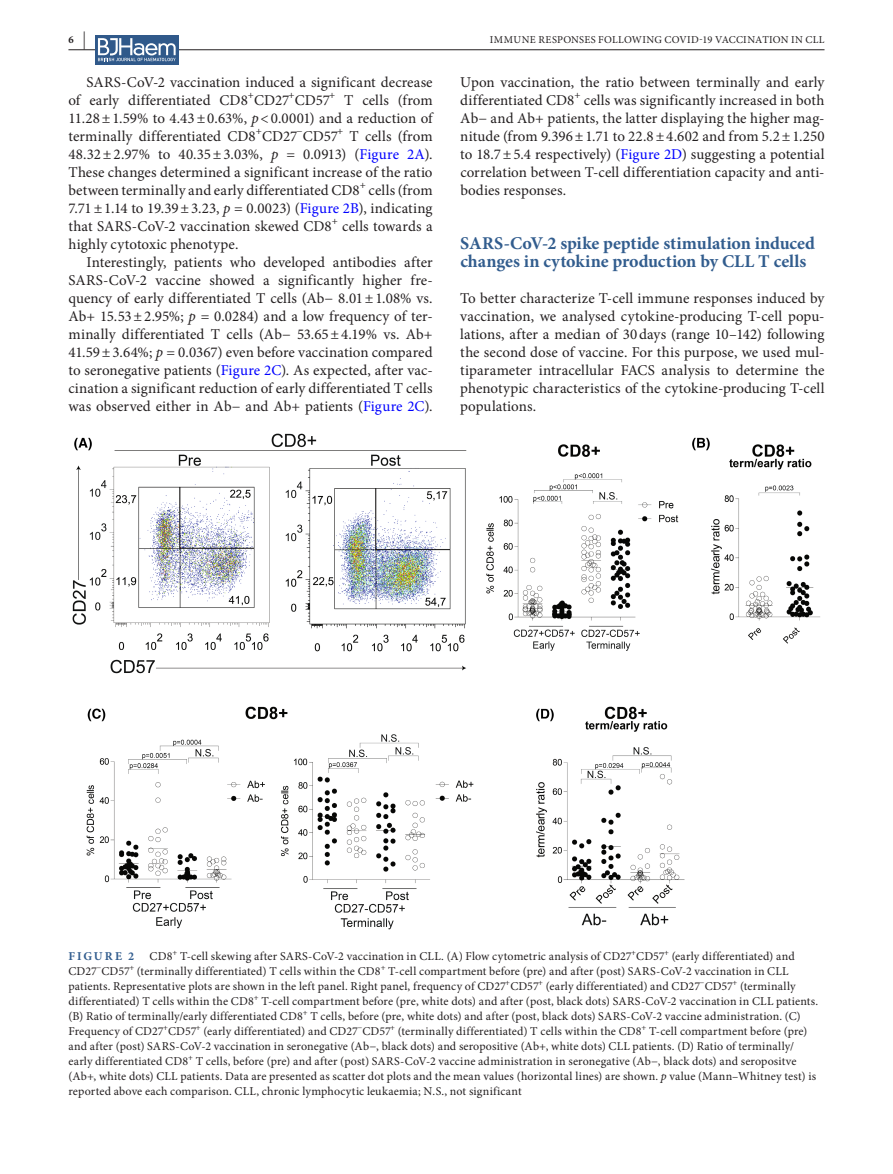
<style>
.page{position:relative;width:893px;height:1174px;background:#fff}
.page>*{position:absolute;margin:0;border:0;box-sizing:border-box;transform-origin:0 0}
.t1{font:700 18px/18px "Minion Pro";color:#325d8e}
.t2{font:15px/18px "Minion Pro";letter-spacing:.005em;color:#231f20;text-align:justify}
.t3{font:12px/15px "Minion Pro";letter-spacing:.01em;color:#231f20}
.t4{font:700 12px "Minion Pro";letter-spacing:.17em;color:#325d8e}
.t5{font:10.5px "Minion Pro";letter-spacing:.03em;color:#231f20}
.t6{font:700 10.5px "Minion Pro";color:#231f20}
.s1{font-size:18px}
.s2{font-style:italic}
.s3{color:#00f}
</style>
<div class="page">
<hr style="left:68px;top:49px;width:756px;height:1px;background:#231f20">
<div style="left:95px;top:35px;width:83px;height:30px;background:#30598a"></div>
<svg style="left:98px;top:38px;width:78px;height:23px"></svg>
<img style="left:72px;top:433px;width:748px;height:496px">
<p class="t6" style="left:68px;top:32px;width:19px">6 <span class="s1">|</span></p>
<p class="t5" style="left:490px;top:32px;width:336px">IMMUNE RESPONSES FOLLOWING COVID-19 VACCINATION IN CLL</p>
<p class="t2" style="left:68px;top:73px;width:366px;text-indent:18px">SARS-CoV-2 vaccination induced a significant decrease of early differentiated CD8 CD27 CD57</p>
<p class="t2" style="left:460px;top:73px;width:366px">Upon vaccination, the ratio between terminally and early differentiated CD8</p>
<p class="t5" style="left:248px;top:88px;width:8px">+</p>
<p class="t5" style="left:288px;top:88px;width:8px">+</p>
<p class="t5" style="left:329px;top:88px;width:8px">+</p>
<p class="t2" style="left:68px;top:91px;width:366px;text-indent:276px">T cells (from 11.28±1.59% to 4.43±0.63%, <span class="s2">p</span>&lt;0.0001) and a reduction of terminally differentiated CD8 CD27 CD57</p>
<p class="t5" style="left:574px;top:88px;width:8px">+</p>
<p class="t2" style="left:460px;top:91px;width:366px;text-indent:124px">cells was significantly increased in both Ab− and Ab+ patients, the latter displaying the higher mag&shy;nitude (from 9.396±1.71 to 22.8±4.602 and from 5.2±1.250 to 18.7±5.4 respectively) (<span class="s3">Figure 2D</span>) suggesting a potential correlation between T-cell differentiation capacity and anti&shy;bodies responses.</p>
<p class="t1" style="left:460px;top:234px;width:356px">SARS-CoV-2 spike peptide stimulation induced changes in cytokine production by CLL T cells</p>
<p class="t2" style="left:460px;top:289px;width:366px">To better characterize T-cell immune responses induced by vaccination, we analysed cytokine-producing T-cell popu&shy;lations, after a median of 30days (range 10–142) following the second dose of vaccine. For this purpose, we used mul&shy;tiparameter intracellular FACS analysis to determine the phenotypic characteristics of the cytokine-producing T-cell populations.</p>
<p class="t5" style="left:256px;top:124px;width:8px">+</p>
<p class="t5" style="left:296px;top:124px;width:8px">−</p>
<p class="t5" style="left:337px;top:124px;width:8px">+</p>
<p class="t2" style="left:68px;top:127px;width:366px;text-indent:281px">T cells (from 48.32±2.97% to 40.35±3.03%, <span class="s2">p</span> = 0.0913) (<span class="s3">Figure 2A</span>).<br>These changes determined a significant increase of the ratio between terminally and early differentiated CD8</p>
<p class="t5" style="left:360px;top:178px;width:8px">+</p>
<p class="t2" style="left:68px;top:181px;width:366px;text-indent:300px">cells (from 7.71±1.14 to 19.39±3.23, <span class="s2">p</span> = 0.0023) (<span class="s3">Figure 2B</span>), indicating that SARS-CoV-2 vaccination skewed CD8</p>
<p class="t5" style="left:332px;top:214px;width:8px">+</p>
<p class="t2" style="left:342px;top:217px;width:92px">cells towards a</p>
<p class="t2" style="left:68px;top:235px;width:172px">highly cytotoxic phenotype.</p>
<p class="t2" style="left:86px;top:253px;width:348px">Interestingly, patients who developed antibodies after</p>
<p class="t2" style="left:68px;top:271px;width:366px">SARS-CoV-2 vaccine showed a significantly higher fre-</p>
<p class="t2" style="left:68px;top:289px;width:366px">quency of early differentiated T cells (Ab− 8.01±1.08% vs.</p>
<p class="t2" style="left:68px;top:307px;width:366px">Ab+ 15.53±2.95%; <span class="s2">p</span> = 0.0284) and a low frequency of ter-</p>
<p class="t2" style="left:68px;top:325px;width:366px">minally differentiated T cells (Ab− 53.65±4.19% vs. Ab+</p>
<p class="t2" style="left:68px;top:343px;width:366px">41.59±3.64%; <span class="s2">p</span> = 0.0367) even before vaccination compared</p>
<p class="t2" style="left:68px;top:361px;width:366px">to seronegative patients (<span class="s3">Figure 2C</span>). As expected, after vac-</p>
<p class="t2" style="left:68px;top:379px;width:366px">cination a significant reduction of early differentiated T cells</p>
<p class="t2" style="left:68px;top:397px;width:366px">was observed either in Ab− and Ab+ patients (<span class="s3">Figure 2C</span>).</p>
<p class="t3" style="left:68px;top:949px;width:751px;text-indent:81px">CD8<sup>+</sup> T-cell skewing after SARS-CoV-2 vaccination in CLL. (A) Flow cytometric analysis of CD27<sup>+</sup>CD57<sup>+</sup> (early differentiated) and CD27<sup>−</sup>CD57<sup>+</sup> (terminally differentiated) T cells within the CD8<sup>+</sup> T-cell compartment before (pre) and after (post) SARS-CoV-2 vaccination in CLL patients. Representative plots are shown in the left panel. Right panel, frequency of CD27<sup>+</sup>CD57<sup>+</sup> (early differentiated) and CD27<sup>−</sup>CD57<sup>+</sup> (terminally differentiated) T cells within the CD8<sup>+</sup> T-cell compartment before (pre, white dots) and after (post, black dots) SARS-CoV-2 vaccination in CLL patients. (B) Ratio of terminally/early differentiated CD8<sup>+</sup> T cells, before (pre, white dots) and after (post, black dots) SARS-CoV-2 vaccine administration. (C)<br>Frequency of CD27<sup>+</sup>CD57<sup>+</sup> (early differentiated) and CD27<sup>−</sup>CD57<sup>+</sup> (terminally differentiated) T cells within the CD8<sup>+</sup> T-cell compartment before (pre) and after (post) SARS-CoV-2 vaccination in seronegative (Ab−, black dots) and seropositive (Ab+, white dots) CLL patients. (D) Ratio of terminally/ early differentiated CD8<sup>+</sup> T cells, before (pre) and after (post) SARS-CoV-2 vaccine administration in seronegative (Ab−, black dots) and seropositve (Ab+, white dots) CLL patients. Data are presented as scatter dot plots and the mean values (horizontal lines) are shown. <span class="s2">p</span> value (Mann–Whitney test) is reported above each comparison. CLL, chronic lymphocytic leukaemia; N.S., not significant</p>
<p class="t4" style="left:69px;top:948px;width:67px">FIGURE 2</p>
</div>
